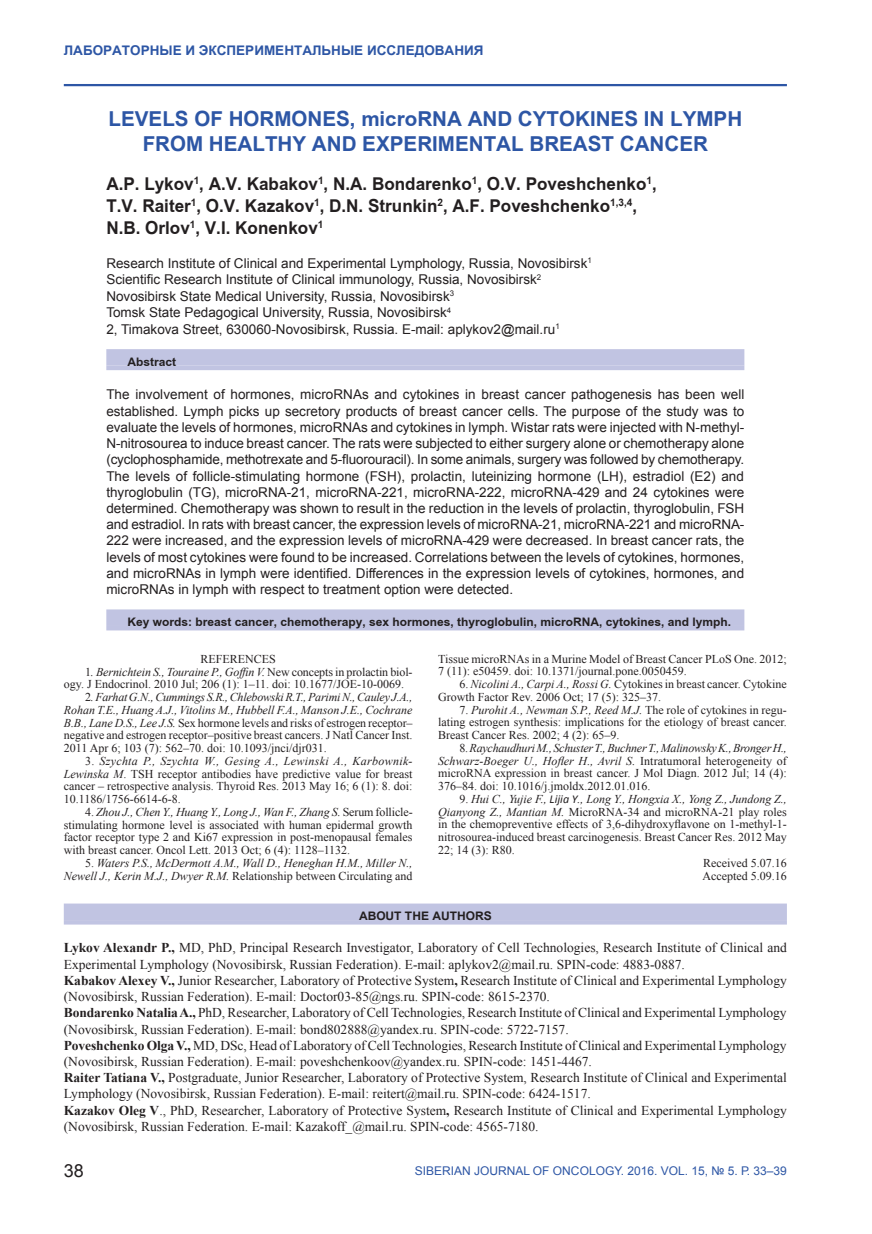
<style>
.page{position:relative;width:872px;height:1234px;background:#fff}
.page>*{position:absolute;margin:0;border:0;box-sizing:border-box;transform-origin:0 0}
.t1{font:700 21px/25.2px "Arial";color:#2d56a5;text-align:center}
.t2{font:700 18px/21.6px "Arial";color:#231f20;scale:.95 1}
.t3{font:18px "Arial";color:#231f20}
.t4{font:13.5px/16.2px "Arial";color:#231f20}
.t5{font:13.5px/16.2px "Times New Roman";color:#231f20}
.t6{font:700 13.5px "Arial";color:#2d56a5}
.t7{font:12px/12.8px "Times New Roman";color:#231f20;text-align:justify}
.t8{font:italic 12px/12.8px "Times New Roman";color:#231f20;text-align:right}
.t9{font:700 12px "Arial";color:#231f20}
.t10{font:12px "Arial";color:#2d56a5}
.s1{font-style:italic}
.s2{font-style:normal}
.s3{font-family:"Calibri"}
.s4{font-weight:700}
</style>
<div class="page">
<hr style="left:64px;top:84px;width:723px;height:2px;background:#2d56a5">
<div style="left:106px;top:349px;width:638px;height:16px;background:#c1c4e2"></div>
<div style="left:106px;top:365px;width:638px;height:5px;background:#c1c4e2"></div>
<div style="left:106px;top:609px;width:638px;height:16px;background:#c1c4e2"></div>
<div style="left:106px;top:625px;width:638px;height:5px;background:#c1c4e2"></div>
<div style="left:64px;top:903px;width:723px;height:16px;background:#c1c4e2"></div>
<div style="left:64px;top:919px;width:723px;height:5px;background:#c1c4e2"></div>
<p class="t6" style="left:64px;top:43px;width:421px">ЛАБОРАТОРНЫЕ И ЭКСПЕРИМЕНТАЛЬНЫЕ ИССЛЕДОВАНИЯ</p>
<h1 class="t1" style="left:108px;top:106px;width:635px">LEVELS OF HORMONES, microRNA AND CYTOKINES IN LYMPH<br>FROM HEALTHY AND EXPERIMENTAL BREAST CANCER</h1>
<h2 class="t2" style="left:106px;top:173px;width:581px">A.P. Lykov<sup>1</sup>, A.V. Kabakov<sup>1</sup>, N.A. Bondarenko<sup>1</sup>, O.V. Poveshchenko<sup>1</sup>,<br>T.V. Raiter<sup>1</sup>, O.V. Kazakov<sup>1</sup>, D.N. Strunkin<sup>2</sup>, A.F. Poveshchenko<sup>1,3,4</sup>,<br>N.B. Orlov<sup>1</sup>, V.I. Konenkov<sup>1</sup></h2>
<p class="t4" style="left:106px;top:255px;width:487px">Research Institute of Clinical and Experimental Lymphology, Russia, Novosibirsk<sup>1<br></sup>Scientific Research Institute of Clinical immunology, Russia, Novosibirsk<sup>2<br></sup>Novosibirsk State Medical University, Russia, Novosibirsk<sup>3<br></sup>Tomsk State Pedagogical University, Russia, Novosibirsk<sup>4<br></sup>2, Timakova Street, 630060-Novosibirsk, Russia. E-mail: aplykov2@mail.ru<sup>1</sup></p>
<p class="t9" style="left:128px;top:355px;width:50px">Abstract</p>
<p class="t4" style="left:106px;top:386px;width:639px;text-align:justify">The involvement of hormones, microRNAs and cytokines in breast cancer pathogenesis has been well established. Lymph picks up secretory products of breast cancer cells. The purpose of the study was to evaluate the levels of hormones, microRNAs and cytokines in lymph. Wistar rats were injected with N-methyl-N-nitrosourea to induce breast cancer. The rats were subjected to either surgery alone or chemotherapy alone (cyclophosphamide, methotrexate and 5-fluorouracil). In some animals, surgery was followed by chemotherapy.<br>The levels of follicle-stimulating hormone (FSH), prolactin, luteinizing hormone (LH), estradiol (E2) and thyroglobulin (TG), microRNA-21, microRNA-221, microRNA-222, microRNA-429 and 24 cytokines were determined. Chemotherapy was shown to result in the reduction in the levels of prolactin, thyroglobulin, FSH and estradiol. In rats with breast cancer, the expression levels of microRNA-21, microRNA-221 and microRNA-222 were increased, and the expression levels of microRNA-429 were decreased. In breast cancer rats, the levels of most cytokines were found to be increased. Correlations between the levels of cytokines, hormones, and microRNAs in lymph were identified. Differences in the expression levels of cytokines, hormones, and microRNAs in lymph with respect to treatment option were detected.</p>
<p class="t9" style="left:128px;top:615px;width:605px">Key words: breast cancer, chemotherapy, sex hormones, thyroglobulin, microRNA, cytokines, and lymph.</p>
<p class="t7" style="left:200px;top:652px;width:77px">REFERENCES</p>
<p class="t7" style="left:64px;top:664px;width:350px;text-indent:21px">1<span class="s1">. Bernichtein S., Touraine P., Goffin V.</span> New concepts in prolactin biol&shy;ogy. J Endocrinol. 2010 Jul; 206 (1): 1–11. doi: 10.1677/JOE-10-0069.</p>
<p class="t7" style="left:64px;top:690px;width:350px;text-indent:21px">2<span class="s1">. Farhat G.N., Cummings S.R., Chlebowski R.T., Parimi N., Cauley J.A., Rohan T.E., Huang A.J., Vitolins M., Hubbell F.A., Manson J.E., Cochrane B.B., Lane D.S., Lee J.S.</span> Sex hormone levels and risks of estrogen receptor– negative and estrogen receptor–positive breast cancers. J Natl Cancer Inst.<br>2011 Apr 6; 103 (7): 562–70. doi: 10.1093/jnci/djr031.</p>
<p class="t7" style="left:64px;top:754px;width:350px;text-indent:21px">3. <span class="s1">Szychta P., Szychta W., Gesing A., Lewinski A., Karbownik-Lewinska M</span>. TSH receptor antibodies have predictive value for breast cancer – retrospective analysis. Thyroid Res. 2013 May 16; 6 (1): 8. doi:<br>10.1186/1756-6614-6-8.</p>
<p class="t7" style="left:64px;top:805px;width:350px;text-indent:21px">4. <span class="s1">Zhou J., Chen Y., Huang Y., Long J., Wan F., Zhang S.</span> Serum follicle&shy;stimulating hormone level is associated with human epidermal growth factor receptor type 2 and Ki67 expression in post-menopausal females with breast cancer. Oncol Lett. 2013 Oct; 6 (4): 1128–1132.</p>
<p class="t8" style="left:64px;top:856px;width:350px"><span class="s2">5.</span> Waters P.S., McDermott A.M., Wall D., Heneghan H.M., Miller N.,<br>Newell J., Kerin M.J., Dwyer R.M. <span class="s2">Relationship between Circulating and</span></p>
<p class="t7" style="left:438px;top:652px;width:350px">Tissue microRNAs in a Murine Model of Breast Cancer PLoS One. 2012;<br>7 (11): e50459. doi: 10.1371/journal.pone.0050459.</p>
<p class="t7" style="left:438px;top:677px;width:350px;text-indent:21px">6. <span class="s1">Nicolini A., Carpi A., Rossi G.</span> Cytokines in breast cancer. Cytokine<br>Growth Factor Rev. 2006 Oct; 17 (5): 325–37.</p>
<p class="t7" style="left:438px;top:703px;width:350px;text-indent:21px">7. <span class="s1">Purohit A., Newman S.P., Reed M.J.</span> The role of cytokines in regu&shy;lating estrogen synthesis: implications for the etiology of breast cancer.<br>Breast Cancer Res. 2002; 4 (2): 65–9.</p>
<p class="t7" style="left:438px;top:741px;width:350px;text-indent:21px">8.<span class="s1">Raychaudhuri M., Schuster T., Buchner T., Malinowsky K., Bronger H., Schwarz-Boeger U., Hofler H., Avril S.</span> Intratumoral heterogeneity of microRNA expression in breast cancer. J Mol Diagn. 2012 Jul; 14 (4):<br>376–84. doi: 10.1016/j.jmoldx.2012.01.016.</p>
<p class="t8" style="left:459px;top:792px;width:329px"><span class="s2">9.</span> Hui C., Yujie F., <span class="s3">Lijia Y</span>., Long Y., Hongxia X., Yong Z., Jundong Z.,</p>
<p class="t7" style="left:438px;top:805px;width:350px"><span class="s1">Qianyong Z., Mantian M.</span> MicroRNA-34 and microRNA-21 play roles</p>
<p class="t7" style="left:438px;top:817px;width:350px">in the chemopreventive effects of 3,6-dihydroxyflavone on 1-methyl-1-</p>
<p class="t7" style="left:438px;top:830px;width:350px">nitrosourea-induced breast carcinogenesis. Breast Cancer Res. 2012 May</p>
<p class="t7" style="left:438px;top:843px;width:78px">22; 14 (3): R80.</p>
<p class="t7" style="left:703px;top:856px;width:85px">Received 5.07.16</p>
<p class="t7" style="left:702px;top:868px;width:86px">Accepted 5.09.16</p>
<p class="t9" style="left:359px;top:909px;width:134px">ABOUT THE AUTHORS</p>
<p class="t5" style="left:64px;top:939px;width:724px"><span class="s4">Lykov Alexandr P.,</span> MD, PhD, Principal Research Investigator, Laboratory of Cell Technologies, Research Institute of Clinical and Experimental Lymphology (Novosibirsk, Russian Federation). E-mail: aplykov2@mail.ru. SPIN-code: 4883-0887.<br><span class="s4">Kabakov Alexey V.,</span> Junior Researcher, Laboratory of Protective System<span class="s4">,</span> Research Institute of Clinical and Experimental Lymphology (Novosibirsk, Russian Federation). E-mail: Doctor03-85@ngs.ru. SPIN-code: 8615-2370.<br><span class="s4">Bondarenko Natalia A.,</span> PhD, Researcher, Laboratory of Cell Technologies, Research Institute of Clinical and Experimental Lymphology (Novosibirsk, Russian Federation). E-mail: bond802888@yandex.ru. SPIN-code: 5722-7157.<br><span class="s4">Poveshchenko Olga V.,</span> MD, DSc, Head of Laboratory of Cell Technologies, Research Institute of Clinical and Experimental Lymphology (Novosibirsk, Russian Federation). E-mail: poveshchenkoov@yandex.ru. SPIN-code: 1451-4467.<br><span class="s4">Raiter Tatiana V.,</span> Postgraduate, Junior Researcher, Laboratory of Protective System, Research Institute of Clinical and Experimental Lymphology (Novosibirsk, Russian Federation). E-mail: reitert@mail.ru. SPIN-code: 6424-1517.<br><span class="s4">Kazakov Oleg V</span>., PhD, Researcher, Laboratory of Protective System<span class="s4">,</span> Research Institute of Clinical and Experimental Lymphology (Novosibirsk, Russian Federation. E-mail: Kazakoff_@mail.ru. SPIN-code: 4565-7180.</p>
<h2 class="t3" style="left:64px;top:1158px;width:22px">38</h2>
<p class="t10" style="left:415px;top:1162px;width:374px">SIBERIAN JOURNAL OF ONCOLOGY. 2016. VOL. 15, № 5. Р. 33–39</p>
</div>
